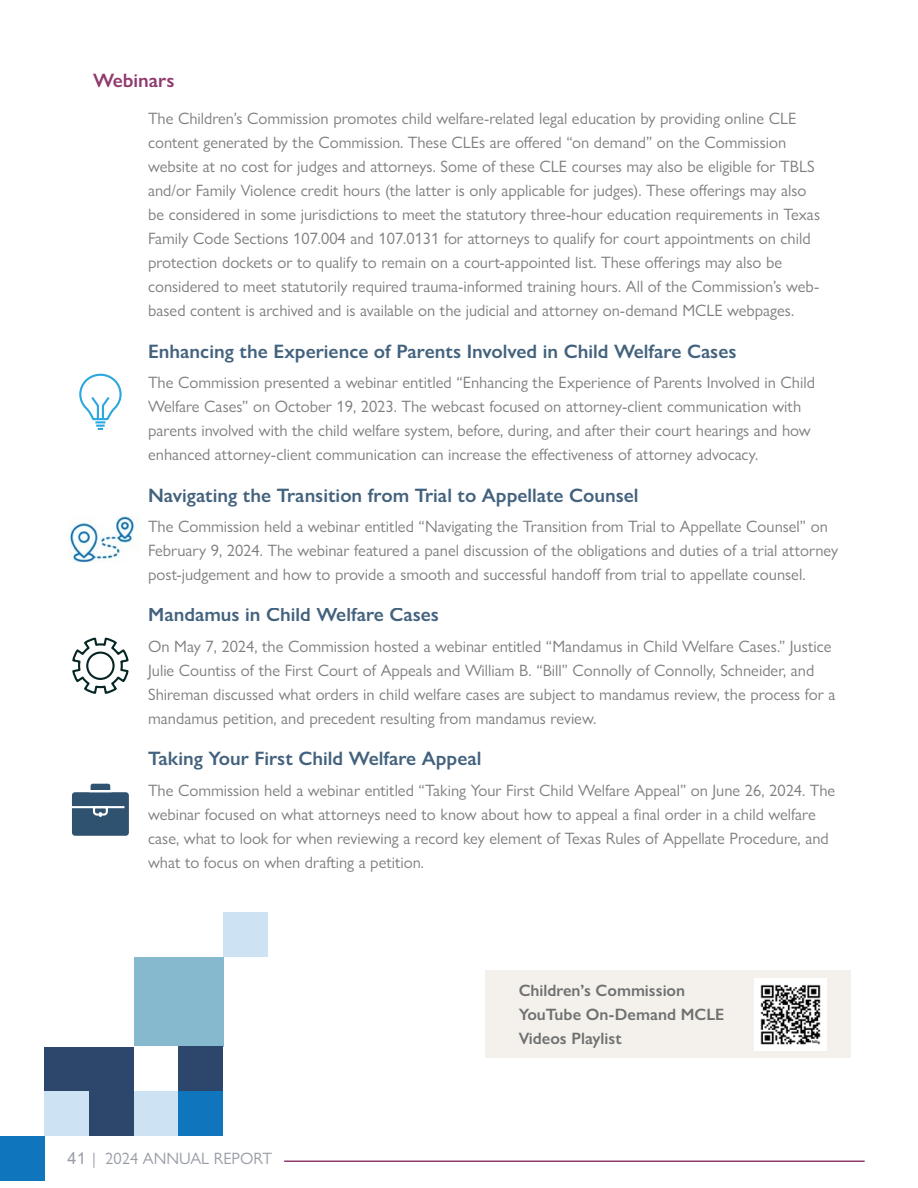
<style>
.page{position:relative;width:918px;height:1188px;background:#fff}
.page>*{position:absolute;margin:0;border:0;box-sizing:border-box;transform-origin:0 0}
.t1{font:600 19.5px "Gill Sans Nova";color:#305271}
.subheadings{font:600 19.5px "Gill Sans Nova";color:#903a6e}
.t2{font:16.5px/24px "Gill Sans Nova";color:#6f7070}
._1_closed_bullet{font:600 16.5px/24px "Gill Sans Nova";color:#6f7070}
.t3{font:16.5px "Gill Sans Nova";color:#979ca6}
.s1{font-family:"Arial"}
</style>
<div class="page">
<hr style="left:284px;top:1161px;width:581px;height:1px;background:#903a6e">
<div style="left:485px;top:971px;width:365px;height:87px;background:#f4f1ec"></div>
<img style="left:755px;top:978px;width:72px;height:72px">
<svg style="left:71px;top:783px;width:58px;height:53px"></svg>
<svg style="left:79px;top:373px;width:43px;height:57px"></svg>
<svg style="left:72px;top:637px;width:57px;height:57px"></svg>
<div style="left:45px;top:1046px;width:89px;height:90px;background:#2d466b"></div>
<div style="left:134px;top:957px;width:89px;height:89px;background:#86b9ce"></div>
<div style="left:0;top:1136px;width:45px;height:44px;background:#0f75bc"></div>
<div style="left:134px;top:1091px;width:45px;height:45px;background:#cde2f2"></div>
<div style="left:45px;top:1091px;width:44px;height:45px;background:#cde2f2"></div>
<div style="left:223px;top:912px;width:45px;height:45px;background:#cde2f2"></div>
<div style="left:179px;top:1046px;width:44px;height:45px;background:#2d466b"></div>
<div style="left:179px;top:1091px;width:44px;height:45px;background:#0f75bc"></div>
<img style="left:69px;top:516px;width:70px;height:47px">
<h2 class="subheadings" style="left:93px;top:68px;width:83px">Webinars</h2>
<p class="t2" style="left:148px;top:107px;width:673px">The Children’s Commission promotes child welfare-related legal education by providing online CLE content generated by the Commission. These CLEs are offered “on demand” on the Commission website at no cost for judges and attorneys. Some of these CLE courses may also be eligible for TBLS and/or Family Violence credit hours (the latter is only applicable for judges). These offerings may also be considered in some jurisdictions to meet the statutory three-hour education requirements in Texas Family Code Sections 107.004 and 107.0131 for attorneys to qualify for court appointments on child protection dockets or to qualify to remain on a court-appointed list. These offerings may also be considered to meet statutorily required trauma-informed training hours. All of the Commission’s web&shy;based content is archived and is available on the judicial and attorney on-demand MCLE webpages.</p>
<p class="t1" style="left:148px;top:339px;width:590px">Enhancing the Experience of Parents Involved in Child Welfare Cases</p>
<p class="t2" style="left:148px;top:371px;width:668px">The Commission presented a webinar entitled “Enhancing the Experience of Parents Involved in Child Welfare Cases” on October 19, 2023. The webcast focused on attorney-client communication with parents involved with the child welfare system, before, during, and after their court hearings and how enhanced attorney-client communication can increase the effectiveness of attorney advocacy.</p>
<p class="t1" style="left:148px;top:483px;width:492px">Navigating the Transition from Trial to Appellate Counsel</p>
<p class="t2" style="left:148px;top:515px;width:692px">The Commission held a webinar entitled “Navigating the Transition from Trial to Appellate Counsel” on<br>February 9, 2024. The webinar featured a panel discussion of the obligations and duties of a trial attorney post-judgement and how to provide a smooth and successful handoff from trial to appellate counsel.</p>
<p class="t1" style="left:148px;top:603px;width:292px">Mandamus in Child Welfare Cases</p>
<p class="t2" style="left:148px;top:634px;width:689px">On May 7, 2024, the Commission hosted a webinar entitled “Mandamus in Child Welfare Cases.” Justice Julie Countiss of the First Court of Appeals and William B. “Bill” Connolly of Connolly, Schneider, and Shireman discussed what orders in child welfare cases are subject to mandamus review, the process for a mandamus petition, and precedent resulting from mandamus review.</p>
<p class="t1" style="left:148px;top:747px;width:335px">Taking Your First Child Welfare Appeal</p>
<p class="t2" style="left:148px;top:778px;width:689px">The Commission held a webinar entitled “Taking Your First Child Welfare Appeal” on June 26, 2024. The webinar focused on what attorneys need to know about how to appeal a final order in a child welfare case, what to look for when reviewing a record key element of Texas Rules of Appellate Procedure, and what to focus on when drafting a petition.</p>
<p class="t3" style="left:68px;top:1148px;width:206px"><span class="s1">41</span> | 2024 ANNUAL REPORT</p>
<p class="_1_closed_bullet" style="left:519px;top:978px;width:207px">Children’s Commission<br>YouTube On-Demand MCLE<br>Videos Playlist</p>
</div>
